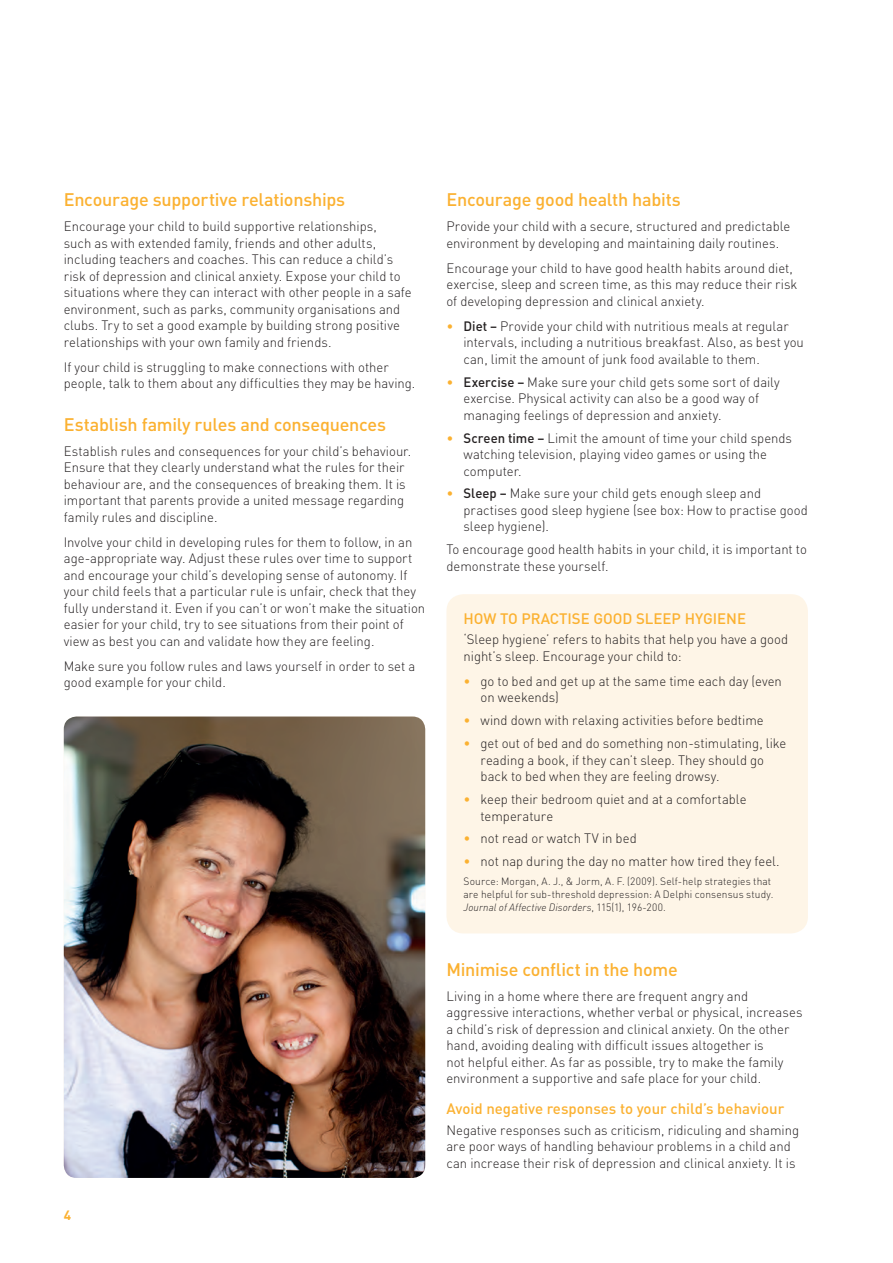
<style>
.page{position:relative;width:893px;height:1263px;background:#fff}
.page>*{position:absolute;margin:0;border:0;box-sizing:border-box;transform-origin:0 0}
.t1{font:500 18px "DIN";letter-spacing:-.015em;color:#fbb131}
.t2{font:500 15px "DIN";color:#fbb131}
.t3{font:300 13.5px/16.5px "DIN";color:#231f20}
.t4{font:700 13.35px "DIN";color:#fbb131}
.t5{font:300 10.5px/12.8px "DIN";letter-spacing:.01em;color:#231f20}
.s1{color:#fbb131}
.s2{font-weight:500}
.s3{font-style:italic}
</style>
<div class="page">
<div style="left:446px;top:594px;width:362px;height:339px;background:#fef5e7;border-radius:17px"></div>
<img style="left:64px;top:716px;width:361px;height:462px;border-radius:13px">
<h1 class="t1" style="left:64px;top:193px;width:283px">Encourage supportive relationships</h1>
<p class="t3" style="left:64px;top:220px;width:349px">Encourage your child to build supportive relationships,<br>such as with extended family, friends and other adults, including teachers and coaches. This can reduce a child’s risk of depression and clinical anxiety. Expose your child to situations where they can interact with other people in a safe environment, such as parks, community organisations and clubs. Try to set a good example by building strong positive relationships with your own family and friends.</p>
<p class="t3" style="left:64px;top:360px;width:353px">If your child is struggling to make connections with other people, talk to them about any diffculties they may be having.</p>
<h1 class="t1" style="left:64px;top:418px;width:324px">Establish family rules and consequences</h1>
<p class="t3" style="left:64px;top:444px;width:349px">Establish rules and consequences for your child’s behaviour.<br>Ensure that they clearly understand what the rules for their behaviour are, and the consequences of breaking them. It is important that parents provide a united message regarding family rules and discipline.</p>
<p class="t3" style="left:64px;top:535px;width:363px">Involve your child in developing rules for them to follow, in an age-appropriate way. Adjust these rules over time to support and encourage your child’s developing sense of autonomy. If your child feels that a particular rule is unfair, check that they fully understand it. Even if you can’t or won’t make the situation easier for your child, try to see situations from their point of view as best you can and validate how they are feeling.</p>
<p class="t3" style="left:64px;top:659px;width:353px">Make sure you follow rules and laws yourself in order to set a good example for your child.</p>
<p class="t4" style="left:64px;top:1211px;width:9px">4</p>
<h1 class="t1" style="left:446px;top:193px;width:236px">Encourage good health habits</h1>
<p class="t3" style="left:446px;top:220px;width:345px">Provide your child with a secure, structured and predictable environment by developing and maintaining daily routines.</p>
<p class="t3" style="left:446px;top:261px;width:352px">Encourage your child to have good health habits around diet, exercise, sleep and screen time, as this may reduce their risk of developing depression and clinical anxiety.</p>
<p class="t3" style="left:463px;top:319px;width:342px;text-indent:-17px"><span class="s1">•</span> <span class="s2">Diet –</span> Provide your child with nutritious meals at regular intervals, including a nutritious breakfast. Also, as best you can, limit the amount of junk food available to them.</p>
<p class="t3" style="left:463px;top:375px;width:318px;text-indent:-17px"><span class="s1">•</span> <span class="s2">Exercise –</span> Make sure your child gets some sort of daily exercise. Physical activity can also be a good way of managing feelings of depression and anxiety.</p>
<p class="t3" style="left:463px;top:431px;width:330px;text-indent:-17px"><span class="s1">•</span> <span class="s2">Screen time –</span> Limit the amount of time your child spends watching television, playing video games or using the computer.</p>
<p class="t3" style="left:463px;top:487px;width:346px;text-indent:-17px"><span class="s1">•</span> <span class="s2">Sleep –</span> Make sure your child gets enough sleep and practises good sleep hygiene (see box: How to practise good sleep hygiene).</p>
<p class="t3" style="left:446px;top:543px;width:362px">To encourage good health habits in your child, it is important to demonstrate these yourself.</p>
<p class="t2" style="left:463px;top:613px;width:284px">HOW TO PRACTISE GOOD SLEEP HYGIENE</p>
<p class="t3" style="left:463px;top:633px;width:326px">‘Sleep hygiene’ refers to habits that help you have a good night’s sleep. Encourage your child to:</p>
<p class="t3" style="left:480px;top:674px;width:303px;text-indent:-17px"><span class="s1">•</span> go to bed and get up at the same time each day (even on weekends)</p>
<p class="t3" style="left:463px;top:714px;width:302px"><span class="s1">•</span> wind down with relaxing activities before bedtime</p>
<p class="t3" style="left:480px;top:737px;width:307px;text-indent:-17px"><span class="s1">•</span> get out of bed and do something non-stimulating, like reading a book, if they can’t sleep. They should go back to bed when they are feeling drowsy.</p>
<p class="t3" style="left:480px;top:792px;width:267px;text-indent:-17px"><span class="s1">•</span> keep their bedroom quiet and at a comfortable temperature</p>
<p class="t3" style="left:463px;top:832px;width:175px"><span class="s1">•</span> not read or watch TV in bed</p>
<p class="t3" style="left:463px;top:855px;width:318px"><span class="s1">•</span> not nap during the day no matter how tired they feel.</p>
<p class="t5" style="left:463px;top:876px;width:311px">Source: Morgan, A. J., &amp; Jorm, A. F. (2009). Self-help strategies that are helpful for sub-threshold depression: A Delphi consensus study.<br><span class="s3">Journal of Affective Disorders</span>, 115(1), 196-200.</p>
<h1 class="t1" style="left:446px;top:963px;width:233px">Minimise confict in the home</h1>
<p class="t3" style="left:446px;top:989px;width:357px">Living in a home where there are frequent angry and aggressive interactions, whether verbal or physical, increases a child’s risk of depression and clinical anxiety. On the other hand, avoiding dealing with diffcult issues altogether is<br>not helpful either. As far as possible, try to make the family environment a supportive and safe place for your child.</p>
<p class="t2" style="left:446px;top:1103px;width:339px">Avoid negative responses to your child’s behaviour</p>
<p class="t3" style="left:446px;top:1123px;width:354px">Negative responses such as criticism, ridiculing and shaming are poor ways of handling behaviour problems in a child and can increase their risk of depression and clinical anxiety. It is</p>
</div>
